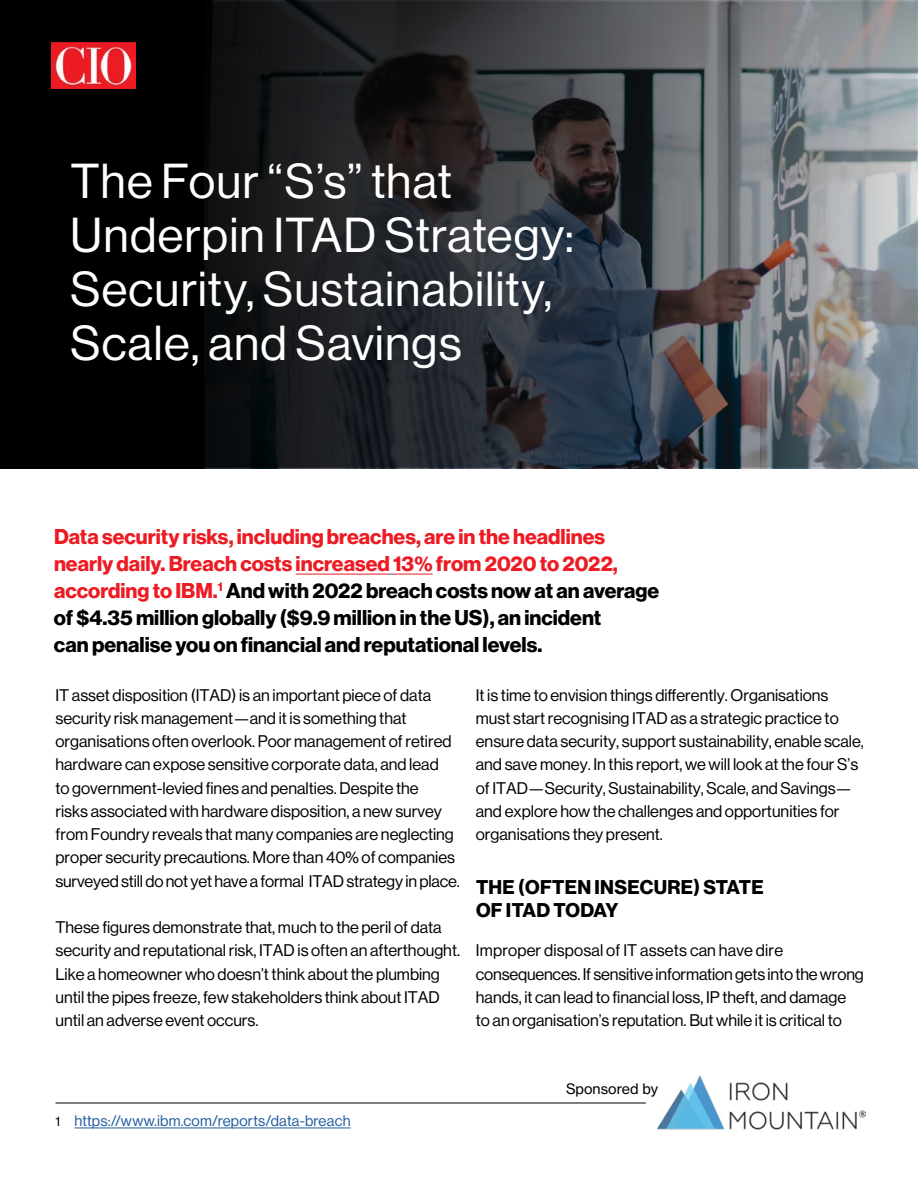
<style>
.page{position:relative;width:918px;height:1188px;background:#fff}
.page>*{position:absolute;margin:0;border:0;box-sizing:border-box;transform-origin:0 0}
.t1{font:48px/54px "N Haas Grotesk DS Pro 55 Rg";letter-spacing:.02em;color:#fff}
.t2{font:21px/27px "N Haas Grotesk DS Pro 75 Bd";color:#000}
.t3{font:19.5px/23.2px "N Haas Grotesk DS Pro 75 Bd";letter-spacing:.015em;color:#000}
.t4{font:16.5px/23.2px "N Haas Grotesk DS Pro 55 Rg";color:#000}
.t5{font:15px "N Haas Grotesk DS Pro 55 Rg";letter-spacing:.015em;color:#215e9e}
.t6{font:14.25px "N Haas Grotesk TX Pro 55 Rg";color:#000}
.s1{color:#ed1b24}
.s2{font-size:13.5px;color:#000}
</style>
<div class="page">
<div style="left:0;top:0;width:918px;height:469px;background:#000"></div>
<svg style="left:51px;top:3px;width:864px;height:463px"></svg>
<hr style="left:296px;top:574px;width:94px;height:1px;background:#ed1b24">
<hr style="left:393px;top:574px;width:40px;height:1px;background:#ed1b24">
<img style="left:51px;top:43px;width:84px;height:46px">
<img style="left:658px;top:1075px;width:207px;height:55px">
<hr style="left:56px;top:1103px;width:590px;height:1px;background:#000">
<hr style="left:74px;top:1128px;width:277px;height:1px;background:#215e9e">
<h1 class="t1" style="left:70px;top:154px;width:505px">The Four “S’s” that<br>Underpin ITAD Strategy:<br>Security, Sustainability,<br>Scale, and Savings</h1>
<p class="t2" style="left:54px;top:524px;width:607px"><span class="s1">Data security risks, including breaches, are in the headlines nearly daily. Breach costs increased 13% from 2020 to 2022, according to IBM.</span><sup>1</sup> And with 2022 breach costs now at an average of $4.35 million globally ($9.9 million in the US), an incident<br>can penalise you on financial and reputational levels.</p>
<p class="t4" style="left:56px;top:683px;width:406px">IT asset disposition (ITAD) is an important piece of data security risk management—and it is something that organisations often overlook. Poor management of retired hardware can expose sensitive corporate data, and lead<br>to government-levied fines and penalties. Despite the<br>risks associated with hardware disposition, a new survey from Foundry reveals that many companies are neglecting proper security precautions. More than 40% of companies surveyed still do not yet have a formal ITAD strategy in place.</p>
<p class="t4" style="left:56px;top:916px;width:406px">These figures demonstrate that, much to the peril of data security and reputational risk, ITAD is often an afterthought.<br>Like a homeowner who doesn’t think about the plumbing until the pipes freeze, few stakeholders think about ITAD until an adverse event occurs.</p>
<p class="t4" style="left:476px;top:683px;width:390px">It is time to envision things differently. Organisations must start recognising ITAD as a strategic practice to ensure data security, support sustainability, enable scale, and save money. In this report, we will look at the four S’s of ITAD—Security, Sustainability, Scale, and Savings— and explore how the challenges and opportunities for organisations they present.</p>
<p class="t3" style="left:476px;top:876px;width:289px">THE (OFTEN INSECURE) STATE<br>OF ITAD TODAY</p>
<p class="t4" style="left:476px;top:939px;width:389px">Improper disposal of IT assets can have dire consequences. If sensitive information gets into the wrong hands, it can lead to financial loss, IP theft, and damage to an organisation’s reputation. But while it is critical to</p>
<p class="t5" style="left:56px;top:1112px;width:297px"><span class="s2">1</span> https://www.ibm.com/reports/data-breach</p>
<p class="t6" style="left:566px;top:1080px;width:94px">Sponsored by</p>
</div>
